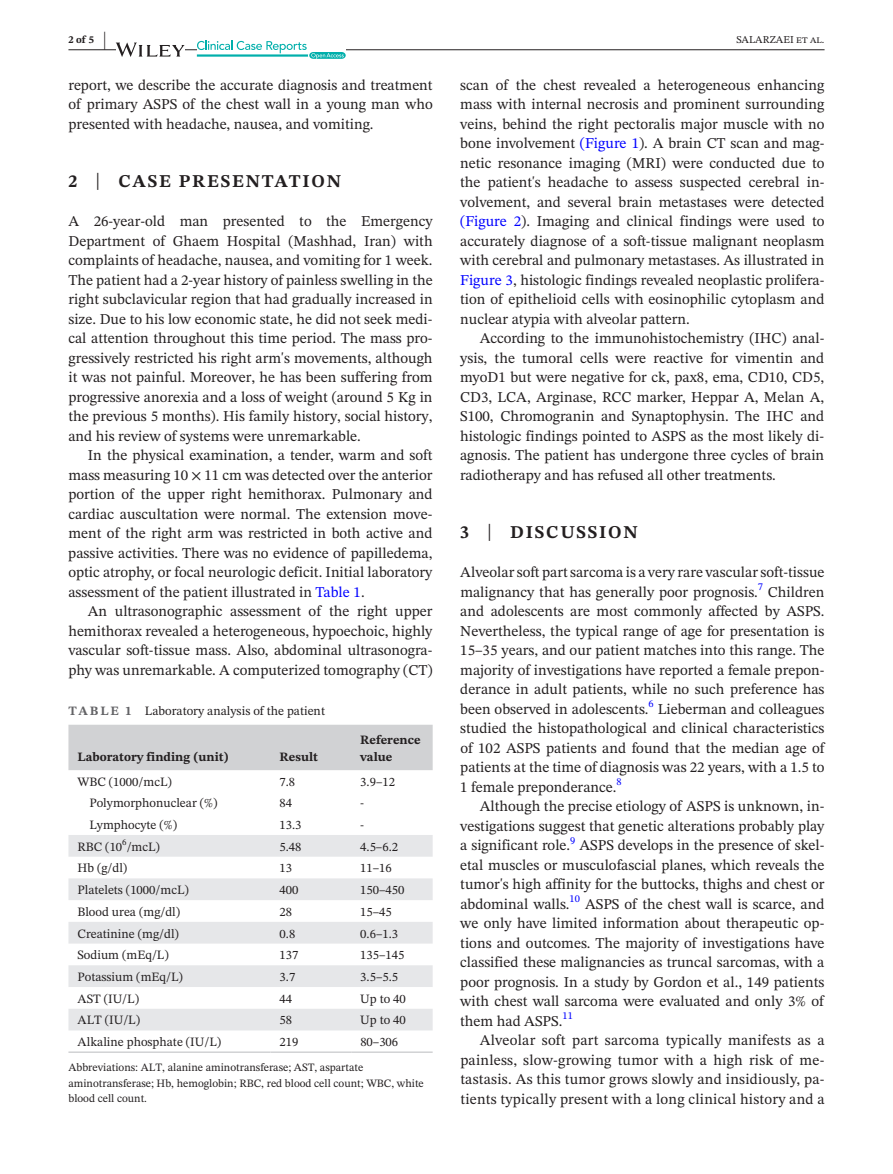
<style>
.page{position:relative;width:893px;height:1174px;background:#fff}
.page>*{position:absolute;margin:0;border:0;box-sizing:border-box;transform-origin:0 0}
.t1{font:700 18px "STIX Two Text";letter-spacing:.1em;color:#231f20}
.t2{font:15px/19.5px "STIX Two Text";color:#231f20;text-align:justify}
.t3{font:12.75px "STIX Two Text";color:#231f20}
.t4{font:700 12.75px/17.2px "STIX Two Text";color:#231f20}
.t5{font:11.25px/15.8px "STIX Two Text";color:#231f20}
.t6{font:10.5px "STIX Two Text";color:#231f20}
.t7{font:10.5px "STIX Two Text";color:#00f}
.t8{font:700 10.5px "STIX Two Text";color:#231f20}
.s1{font-size:21px}
.s2{color:#00f}
.s3{font-weight:400;font-size:23.7px}
.s4{font-weight:700;color:#636366}
</style>
<div class="page">
<hr style="left:68px;top:49px;width:756px;height:1px;background:#231f20">
<svg style="left:116px;top:43px;width:69px;height:14px"></svg>
<svg style="left:197px;top:41px;width:149px;height:18px"></svg>
<div style="left:68px;top:724px;width:365px;height:46px;background:#d1d2d4"></div>
<svg style="left:68px;top:835px;width:365px;height:195px;fill:#e6e7e9"></svg>
<hr style="left:68px;top:1051px;width:203px;height:2px;background:#d1d2d4">
<hr style="left:271px;top:1051px;width:80px;height:2px;background:#d1d2d4">
<hr style="left:351px;top:1051px;width:82px;height:2px;background:#d1d2d4">
<p class="t8" style="left:68px;top:32px;width:39px">2 of 5 <span class="s1">|</span></p>
<p class="t6" style="left:736px;top:32px;width:89px">SALARZAEI et al.</p>
<p class="t2" style="left:68px;top:75px;width:366px">report, we describe the accurate diagnosis and treatment of primary ASPS of the chest wall in a young man who presented with headache, nausea, and vomiting.</p>
<p class="t2" style="left:460px;top:75px;width:366px">scan of the chest revealed a heterogeneous enhancing mass with internal necrosis and prominent surrounding veins, behind the right pectoralis major muscle with no bone involvement <span class="s2">(Figure 1</span>). A brain CT scan and mag&shy;netic resonance imaging (MRI) were conducted due to the patient's headache to assess suspected cerebral in&shy;volvement, and several brain metastases were detected <span class="s2">(Figure 2</span>). Imaging and clinical findings were used to accurately diagnose of a soft-tissue malignant neoplasm with cerebral and pulmonary metastases. As illustrated in <span class="s2">Figure 3</span>, histologic findings revealed neoplastic prolifera&shy;tion of epithelioid cells with eosinophilic cytoplasm and nuclear atypia with alveolar pattern.</p>
<p class="t2" style="left:460px;top:328px;width:366px;text-indent:20px">According to the immunohistochemistry (IHC) anal&shy;ysis, the tumoral cells were reactive for vimentin and myoD1 but were negative for ck, pax8, ema, CD10, CD5, CD3, LCA, Arginase, RCC marker, Heppar A, Melan A, S100, Chromogranin and Synaptophysin. The IHC and histologic findings pointed to ASPS as the most likely di&shy;agnosis. The patient has undergone three cycles of brain radiotherapy and has refused all other treatments.</p>
<p class="t1" style="left:68px;top:168px;width:274px">2 <span class="s3">|</span> CASE PRESENTATION</p>
<p class="t2" style="left:68px;top:211px;width:366px">A 26-year-old man presented to the Emergency Department of Ghaem Hospital (Mashhad, Iran) with complaints of headache, nausea, and vomiting for 1 week.<br>The patient had a 2-year history of painless swelling in the right subclavicular region that had gradually increased in size. Due to his low economic state, he did not seek medi&shy;cal attention throughout this time period. The mass pro&shy;gressively restricted his right arm's movements, although it was not painful. Moreover, he has been suffering from progressive anorexia and a loss of weight (around 5 Kg in the previous 5 months). His family history, social history, and his review of systems were unremarkable.</p>
<p class="t2" style="left:68px;top:445px;width:366px;text-indent:20px">In the physical examination, a tender, warm and soft mass measuring 10 × 11 cm was detected over the anterior portion of the upper right hemithorax. Pulmonary and cardiac auscultation were normal. The extension move&shy;ment of the right arm was restricted in both active and passive activities. There was no evidence of papilledema, optic atrophy, or focal neurologic deficit. Initial laboratory assessment of the patient illustrated in <span class="s2">Table 1</span>.</p>
<p class="t2" style="left:68px;top:601px;width:366px;text-indent:20px">An ultrasonographic assessment of the right upper hemithorax revealed a heterogeneous, hypoechoic, highly vascular soft-tissue mass. Also, abdominal ultrasonogra&shy;phy was unremarkable. A computerized tomography (CT)</p>
<p class="t1" style="left:460px;top:519px;width:179px">3 <span class="s3">|</span> DISCUSSION</p>
<p class="t2" style="left:460px;top:562px;width:366px">Alveolar soft part sarcoma is a very rare vascular soft-tissue malignancy that has generally poor prognosis.</p>
<p class="t7" style="left:758px;top:579px;width:7px">7</p>
<p class="t2" style="left:460px;top:582px;width:366px;text-indent:308px">Children and adolescents are most commonly affected by ASPS.<br>Nevertheless, the typical range of age for presentation is 15–35 years, and our patient matches into this range. The majority of investigations have reported a female prepon&shy;derance in adult patients, while no such preference has been observed in adolescents.</p>
<p class="t7" style="left:649px;top:696px;width:7px">6</p>
<p class="t2" style="left:460px;top:699px;width:366px;text-indent:198px">Lieberman and colleagues studied the histopathological and clinical characteristics of 102 ASPS patients and found that the median age of patients at the time of diagnosis was 22 years, with a 1.5 to 1 female preponderance.</p>
<p class="t3" style="left:68px;top:701px;width:258px"><span class="s4">TABLE 1</span> Laboratory analysis of the patient</p>
<p class="t4" style="left:77px;top:748px;width:153px">Laboratory finding (unit)</p>
<p class="t4" style="left:280px;top:748px;width:40px">Result</p>
<p class="t4" style="left:360px;top:731px;width:62px">Reference value</p>
<p class="t3" style="left:77px;top:772px;width:96px">WBC (1000/mcL)</p>
<p class="t3" style="left:280px;top:772px;width:17px">7.8</p>
<p class="t3" style="left:360px;top:772px;width:36px">3.9–12</p>
<p class="t3" style="left:89px;top:794px;width:129px">Polymorphonuclear (%)</p>
<p class="t3" style="left:280px;top:794px;width:14px">84</p>
<p class="t3" style="left:360px;top:794px;width:6px">-</p>
<p class="t3" style="left:89px;top:815px;width:89px">Lymphocyte (%)</p>
<p class="t3" style="left:280px;top:815px;width:24px">13.3</p>
<p class="t3" style="left:360px;top:815px;width:6px">-</p>
<p class="t3" style="left:77px;top:837px;width:84px">RBC (10<sup>6</sup>/mcL)</p>
<p class="t3" style="left:279px;top:837px;width:24px">5.48</p>
<p class="t3" style="left:360px;top:837px;width:39px">4.5–6.2</p>
<p class="t3" style="left:77px;top:859px;width:51px">Hb (g/dl)</p>
<p class="t3" style="left:280px;top:859px;width:14px">13</p>
<p class="t3" style="left:360px;top:859px;width:33px">11–16</p>
<p class="t3" style="left:77px;top:880px;width:113px">Platelets (1000/mcL)</p>
<p class="t3" style="left:280px;top:880px;width:20px">400</p>
<p class="t3" style="left:360px;top:880px;width:46px">150–450</p>
<p class="t3" style="left:77px;top:902px;width:104px">Blood urea (mg/dl)</p>
<p class="t3" style="left:280px;top:902px;width:14px">28</p>
<p class="t3" style="left:360px;top:902px;width:33px">15–45</p>
<p class="t3" style="left:78px;top:924px;width:103px">Creatinine (mg/dl)</p>
<p class="t3" style="left:280px;top:924px;width:17px">0.8</p>
<p class="t3" style="left:360px;top:924px;width:39px">0.6–1.3</p>
<p class="t3" style="left:78px;top:946px;width:93px">Sodium (mEq/L)</p>
<p class="t3" style="left:280px;top:946px;width:20px">137</p>
<p class="t3" style="left:360px;top:946px;width:46px">135–145</p>
<p class="t3" style="left:78px;top:967px;width:107px">Potassium (mEq/L)</p>
<p class="t3" style="left:280px;top:967px;width:17px">3.7</p>
<p class="t3" style="left:360px;top:967px;width:39px">3.5–5.5</p>
<p class="t3" style="left:78px;top:989px;width:63px">AST (IU/L)</p>
<p class="t3" style="left:280px;top:989px;width:14px">44</p>
<p class="t3" style="left:360px;top:989px;width:47px">Up to 40</p>
<p class="t3" style="left:78px;top:1011px;width:64px">ALT (IU/L)</p>
<p class="t3" style="left:280px;top:1011px;width:14px">58</p>
<p class="t3" style="left:360px;top:1011px;width:47px">Up to 40</p>
<p class="t3" style="left:78px;top:1032px;width:145px">Alkaline phosphate (IU/L)</p>
<p class="t3" style="left:280px;top:1032px;width:20px">219</p>
<p class="t3" style="left:360px;top:1032px;width:39px">80–306</p>
<p class="t5" style="left:68px;top:1059px;width:357px">Abbreviations: ALT, alanine aminotransferase; AST, aspartate aminotransferase; Hb, hemoglobin; RBC, red blood cell count; WBC, white blood cell count.</p>
<p class="t7" style="left:617px;top:774px;width:7px">8</p>
<p class="t2" style="left:460px;top:796px;width:366px;text-indent:20px">Although the precise etiology of ASPS is unknown, in&shy;vestigations suggest that genetic alterations probably play a significant role.</p>
<p class="t7" style="left:570px;top:832px;width:7px">9</p>
<p class="t2" style="left:460px;top:835px;width:366px;text-indent:119px">ASPS develops in the presence of skel&shy;etal muscles or musculofascial planes, which reveals the tumor's high affinity for the buttocks, thighs and chest or abdominal walls.</p>
<p class="t7" style="left:570px;top:891px;width:12px">10</p>
<p class="t2" style="left:460px;top:894px;width:366px;text-indent:125px">ASPS of the chest wall is scarce, and we only have limited information about therapeutic op&shy;tions and outcomes. The majority of investigations have classified these malignancies as truncal sarcomas, with a poor prognosis. In a study by Gordon et al., 149 patients with chest wall sarcoma were evaluated and only 3% of them had ASPS.</p>
<p class="t7" style="left:562px;top:1008px;width:12px">11</p>
<p class="t2" style="left:460px;top:1030px;width:366px;text-indent:19px">Alveolar soft part sarcoma typically manifests as a painless, slow-growing tumor with a high risk of me&shy;tastasis. As this tumor grows slowly and insidiously, pa&shy;tients typically present with a long clinical history and a</p>
</div>
